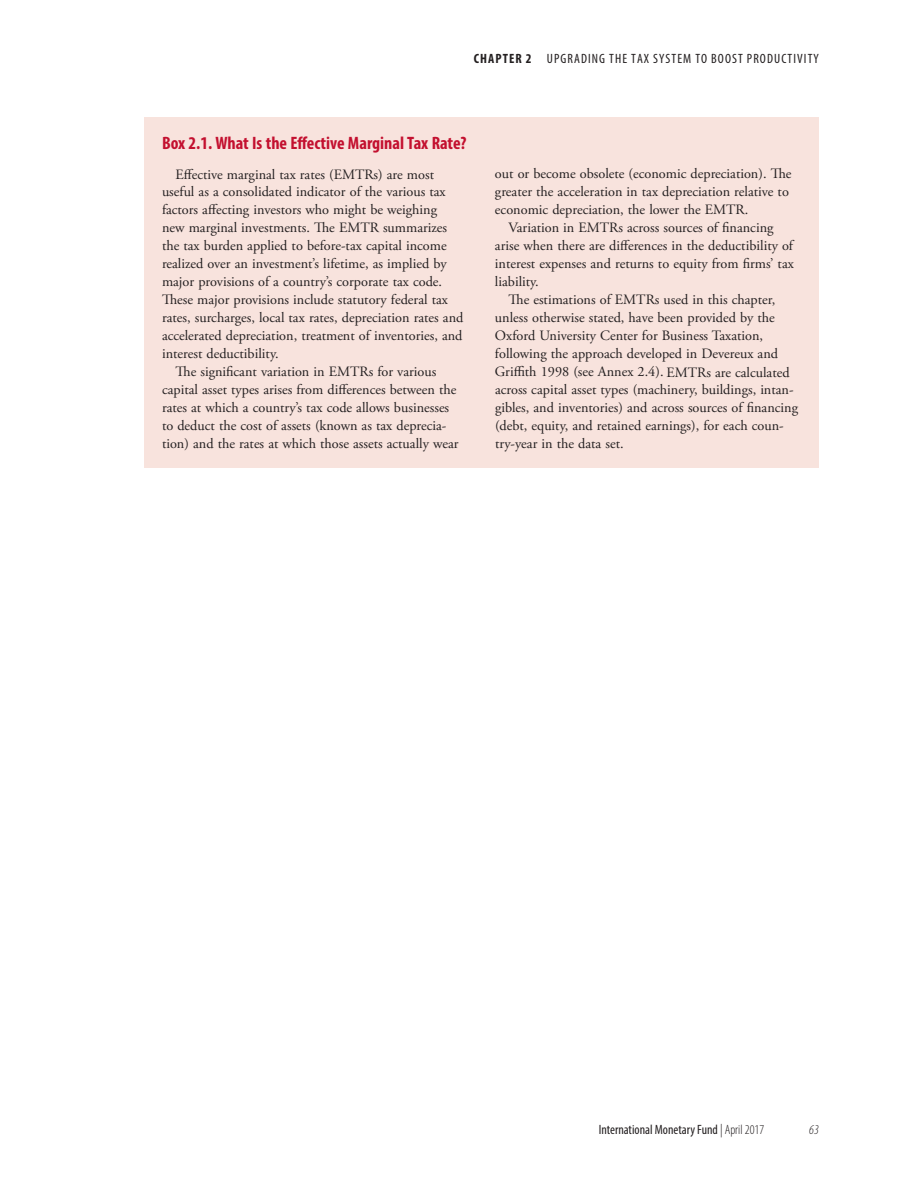
<style>
.page{position:relative;width:918px;height:1188px;background:#fff}
.page>*{position:absolute;margin:0;border:0;box-sizing:border-box;transform-origin:0 0}
.t1{font:700 condensed 18px "Myriad Pro";color:#c3102f}
.t2{font:14.25px/18px "Adobe Garamond Pro";color:#231f20}
.t3{font:condensed 13.5px "Myriad Pro";color:#231f20}
.t4{font:condensed 13.5px "Myriad Pro";letter-spacing:.08em;color:#231f20}
.t5{font:italic 300 condensed 13.5px "Myriad Pro";color:#231f20}
.s1{font-weight:700}
.s2{font-weight:300}
</style>
<div class="page">
<div style="left:144px;top:117px;width:675px;height:351px;background:#f8e3dd"></div>
<p class="t4" style="left:474px;top:50px;width:199px"><span class="s1">CHAPTER 2</span> UPGRADING THE TAX SYSTEM</p>
<p class="t3" style="left:695px;top:50px;width:30px">TO BOOST</p>
<p class="t3" style="left:747px;top:50px;width:34px">PRODUCTIVIT</p>
<p class="t3" style="left:814px;top:50px;width:7px">Y</p>
<p class="t1" style="left:162px;top:131px;width:306px">Box 2.1. What Is the Effective Marginal Tax Rate?</p>
<p class="t2" style="left:176px;top:165px;width:260px">Effective marginal tax rates (EMTRs) are most</p>
<p class="t2" style="left:162px;top:183px;width:285px">useful as a consolidated indicator of the various tax</p>
<p class="t2" style="left:162px;top:201px;width:277px">factors affecting investors who might be weighing</p>
<p class="t2" style="left:162px;top:219px;width:287px">new marginal investments. The EMTR summarizes</p>
<p class="t2" style="left:162px;top:237px;width:286px">the tax burden applied to before-tax capital income</p>
<p class="t2" style="left:162px;top:255px;width:286px">realized over an investment’s lifetime, as implied by</p>
<p class="t2" style="left:162px;top:273px;width:282px">major provisions of a country’s corporate tax code.</p>
<p class="t2" style="left:162px;top:291px;width:287px">These major provisions include statutory federal tax</p>
<p class="t2" style="left:162px;top:309px;width:303px">rates, surcharges, local tax rates, depreciation rates and</p>
<p class="t2" style="left:162px;top:327px;width:302px">accelerated depreciation, treatment of inventories, and</p>
<p class="t2" style="left:162px;top:345px;width:118px">interest deductibility.</p>
<p class="t2" style="left:176px;top:363px;width:262px">The significant variation in EMTRs for various</p>
<p class="t2" style="left:162px;top:381px;width:296px">capital asset types arises from differences between the</p>
<p class="t2" style="left:162px;top:399px;width:289px">rates at which a country’s tax code allows businesses</p>
<p class="t2" style="left:162px;top:417px;width:286px">to deduct the cost of assets (known as tax deprecia-</p>
<p class="t2" style="left:162px;top:435px;width:298px">tion) and the rates at which those assets actually wear</p>
<p class="t2" style="left:495px;top:165px;width:298px">out or become obsolete (economic depreciation). The greater the acceleration in tax depreciation relative to economic depreciation, the lower the EMTR.</p>
<p class="t2" style="left:495px;top:219px;width:300px;text-indent:13px">Variation in EMTRs across sources of financing arise when there are differences in the deductibility of interest expenses and returns to equity from firms’ tax liability.</p>
<p class="t2" style="left:495px;top:291px;width:305px;text-indent:13px">The estimations of EMTRs used in this chapter, unless otherwise stated, have been provided by the Oxford University Center for Business Taxation, following the approach developed in Devereux and Griffith 1998 (see Annex 2.4). EMTRs are calculated across capital asset types (machinery, buildings, intan&shy;gibles, and inventories) and across sources of financing (debt, equity, and retained earnings), for each coun&shy;try-year in the data set.</p>
<p class="t3" style="left:599px;top:1121px;width:167px">INTERNATIONAL MONETARY FUND <span class="s2">| April 2017</span></p>
<p class="t5" style="left:809px;top:1121px;width:11px">63</p>
</div>
